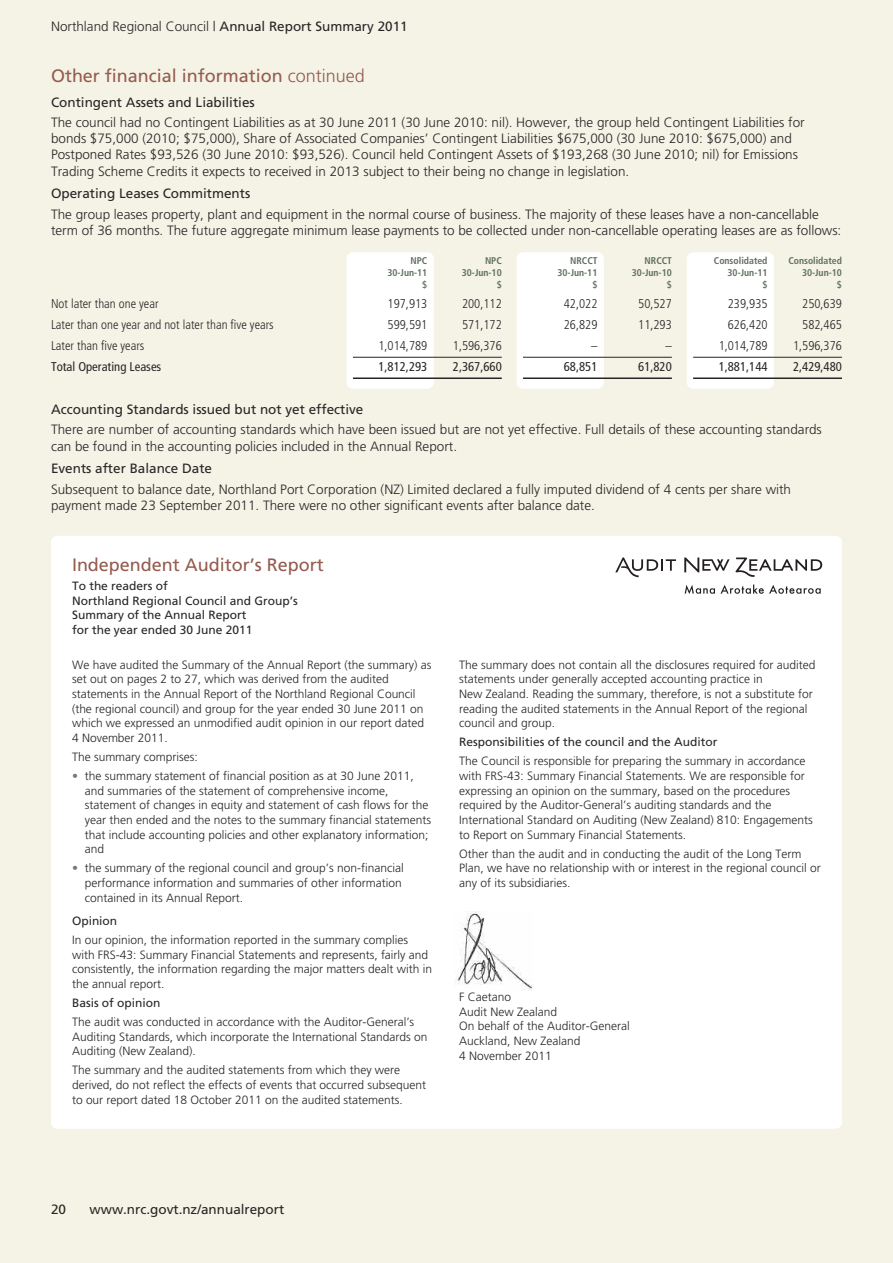
<style>
.page{position:relative;width:893px;height:1263px;background:#f4f3e6}
.page>*{position:absolute;margin:0;border:0;box-sizing:border-box;transform-origin:0 0}
.t1{font:18px "Frutiger Maori";color:#955b4f}
.t2{font:300 13.5px/16.2px "Frutiger Maori";color:#272627}
.t3{font:13.5px "Frutiger Maori";color:#272627}
.t4{font:300 13.5px "Frutiger";color:#272627}
.t5{font:300 condensed 12.75px "Frutiger Maori";color:#272627}
.t6{font:condensed 12.75px "Frutiger Maori";color:#272627}
.t7{font:300 12px/14.7px "Frutiger Maori";color:#272627}
.t8{font:12px/14.7px "Frutiger Maori";color:#272627}
.t9{font:700 condensed 9.75px "Frutiger Maori";color:#606f5f}
.s1{font-weight:400}
.s2{font-weight:300}
.s3{color:#76787b}
</style>
<div class="page">
<div style="left:51px;top:536px;width:791px;height:593px;background:#fff;border-radius:6px"></div>
<svg style="left:685px;top:584px;width:136px;height:10px"></svg>
<svg style="left:684px;top:557px;width:138px;height:20px"></svg>
<svg style="left:615px;top:557px;width:61px;height:20px"></svg>
<div style="left:687px;top:252px;width:87px;height:137px;background:#fff;border-radius:6px"></div>
<div style="left:517px;top:252px;width:87px;height:137px;background:#fff;border-radius:6px"></div>
<div style="left:347px;top:252px;width:87px;height:137px;background:#fff;border-radius:6px"></div>
<hr style="left:693px;top:357px;width:149px;height:1px;background:#272627">
<hr style="left:523px;top:357px;width:149px;height:1px;background:#272627">
<hr style="left:353px;top:357px;width:149px;height:1px;background:#272627">
<hr style="left:693px;top:377px;width:149px;height:2px;background:#272627">
<hr style="left:523px;top:377px;width:149px;height:2px;background:#272627">
<hr style="left:353px;top:377px;width:149px;height:2px;background:#272627">
<img style="left:454px;top:912px;width:79px;height:78px">
<p class="t4" style="left:51px;top:21px;width:358px">Northland Regional Council | <span class="s1">Annual Report Summary 2011</span></p>
<h1 class="t1" style="left:51px;top:69px;width:315px">Other financial information <span class="s2">continued</span></h1>
<p class="t3" style="left:51px;top:97px;width:205px">Contingent Assets and Liabilities</p>
<p class="t2" style="left:51px;top:115px;width:755px">The council had no Contingent Liabilities as at 30 June 2011 (30 June 2010: nil). However, the group held Contingent Liabilities for bonds $75,000 (2010; $75,000), Share of Associated Companies’ Contingent Liabilities $675,000 (30 June 2010: $675,000) and Postponed Rates $93,526 (30 June 2010: $93,526). Council held Contingent Assets of $193,268 (30 June 2010; nil) for Emissions Trading Scheme Credits it expects to received in 2013 subject to their being no change in legislation.</p>
<p class="t3" style="left:51px;top:188px;width:201px">Operating Leases Commitments</p>
<p class="t2" style="left:51px;top:207px;width:792px">The group leases property, plant and equipment in the normal course of business. The majority of these leases have a non-cancellable term of 36 months. The future aggregate minimum lease payments to be collected under non-cancellable operating leases are as follows:</p>
<p class="t9" style="left:411px;top:257px;width:18px">NPC</p>
<p class="t9" style="left:485px;top:257px;width:18px">NPC</p>
<p class="t9" style="left:570px;top:257px;width:29px">NRCCT</p>
<p class="t9" style="left:645px;top:257px;width:29px">NRCCT</p>
<p class="t9" style="left:714px;top:257px;width:55px">Consolidated</p>
<p class="t9" style="left:788px;top:257px;width:55px">Consolidated</p>
<p class="t9" style="left:387px;top:269px;width:41px">30-Jun-11</p>
<p class="t9" style="left:462px;top:269px;width:41px">30-Jun-10</p>
<p class="t9" style="left:557px;top:269px;width:41px">30-Jun-11</p>
<p class="t9" style="left:632px;top:269px;width:41px">30-Jun-10</p>
<p class="t9" style="left:728px;top:269px;width:41px">30-Jun-11</p>
<p class="t9" style="left:802px;top:269px;width:41px">30-Jun-10</p>
<p class="t9" style="left:422px;top:281px;width:7px">$</p>
<p class="t9" style="left:497px;top:281px;width:7px">$</p>
<p class="t9" style="left:592px;top:281px;width:7px">$</p>
<p class="t9" style="left:667px;top:281px;width:7px">$</p>
<p class="t9" style="left:762px;top:281px;width:7px">$</p>
<p class="t9" style="left:837px;top:281px;width:7px">$</p>
<p class="t5" style="left:51px;top:299px;width:109px">Not later than one year</p>
<p class="t5" style="left:388px;top:299px;width:41px">197,913</p>
<p class="t5" style="left:462px;top:299px;width:41px">200,112</p>
<p class="t5" style="left:564px;top:299px;width:35px">42,022</p>
<p class="t5" style="left:638px;top:299px;width:35px">50,527</p>
<p class="t5" style="left:728px;top:299px;width:41px">239,935</p>
<p class="t5" style="left:802px;top:299px;width:41px">250,639</p>
<p class="t5" style="left:51px;top:320px;width:224px">Later than one year and not later than five years</p>
<p class="t5" style="left:388px;top:320px;width:41px">599,591</p>
<p class="t5" style="left:462px;top:320px;width:41px">571,172</p>
<p class="t5" style="left:564px;top:320px;width:35px">26,829</p>
<p class="t5" style="left:638px;top:320px;width:35px">11,293</p>
<p class="t5" style="left:728px;top:320px;width:41px">626,420</p>
<p class="t5" style="left:802px;top:320px;width:41px">582,465</p>
<p class="t5" style="left:51px;top:341px;width:95px">Later than five years</p>
<p class="t5" style="left:378px;top:341px;width:50px">1,014,789</p>
<p class="t5" style="left:453px;top:341px;width:50px">1,596,376</p>
<p class="t5" style="left:591px;top:341px;width:8px">–</p>
<p class="t5" style="left:665px;top:341px;width:8px">–</p>
<p class="t5" style="left:719px;top:341px;width:50px">1,014,789</p>
<p class="t5" style="left:793px;top:341px;width:50px">1,596,376</p>
<p class="t6" style="left:51px;top:362px;width:112px">Total Operating Leases</p>
<p class="t6" style="left:378px;top:362px;width:50px">1,812,293</p>
<p class="t6" style="left:453px;top:362px;width:50px">2,367,660</p>
<p class="t6" style="left:564px;top:362px;width:35px">68,851</p>
<p class="t6" style="left:638px;top:362px;width:35px">61,820</p>
<p class="t6" style="left:719px;top:362px;width:50px">1,881,144</p>
<p class="t6" style="left:793px;top:362px;width:50px">2,429,480</p>
<p class="t3" style="left:51px;top:404px;width:314px">Accounting Standards issued but not yet effective</p>
<p class="t2" style="left:51px;top:423px;width:772px">There are number of accounting standards which have been issued but are not yet effective. Full details of these accounting standards can be found in the accounting policies included in the Annual Report.</p>
<p class="t3" style="left:51px;top:463px;width:163px">Events after Balance Date</p>
<p class="t2" style="left:51px;top:482px;width:742px">Subsequent to balance date, Northland Port Corporation (NZ) Limited declared a fully imputed dividend of 4 cents per share with payment made 23 September 2011. There were no other significant events after balance date.</p>
<h1 class="t1" style="left:72px;top:557px;width:253px">Independent Auditor’s Report</h1>
<p class="t8" style="left:72px;top:579px;width:227px">To the readers of<br>Northland Regional Council and Group’s<br>Summary of the Annual Report<br>for the year ended 30 June 2011</p>
<p class="t7" style="left:72px;top:658px;width:361px">We have audited the Summary of the Annual Report (the summary) as set out on pages 2 to 27, which was derived from the audited statements in the Annual Report of the Northland Regional Council (the regional council) and group for the year ended 30 June 2011 on which we expressed an unmodified audit opinion in our report dated 4 November 2011.</p>
<p class="t7" style="left:72px;top:750px;width:127px">The summary comprises:</p>
<p class="t7" style="left:85px;top:769px;width:348px;text-indent:-13px"><span class="s3">•</span> the summary statement of financial position as at 30 June 2011, and summaries of the statement of comprehensive income, statement of changes in equity and statement of cash flows for the year then ended and the notes to the summary financial statements that include accounting policies and other explanatory information; and</p>
<p class="t7" style="left:85px;top:862px;width:320px;text-indent:-13px"><span class="s3">•</span> the summary of the regional council and group’s non-financial performance information and summaries of other information contained in its Annual Report.</p>
<p class="t8" style="left:72px;top:914px;width:47px">Opinion</p>
<p class="t7" style="left:72px;top:933px;width:362px">In our opinion, the information reported in the summary complies with FRS-43: Summary Financial Statements and represents, fairly and consistently, the information regarding the major matters dealt with in the annual report.</p>
<p class="t8" style="left:72px;top:996px;width:90px">Basis of opinion</p>
<p class="t7" style="left:72px;top:1015px;width:357px">The audit was conducted in accordance with the Auditor-General’s<br>Auditing Standards, which incorporate the International Standards on<br>Auditing (New Zealand).</p>
<p class="t7" style="left:72px;top:1064px;width:356px">The summary and the audited statements from which they were derived, do not reflect the effects of events that occurred subsequent to our report dated 18 October 2011 on the audited statements.</p>
<p class="t7" style="left:459px;top:658px;width:358px">The summary does not contain all the disclosures required for audited statements under generally accepted accounting practice in<br>New Zealand. Reading the summary, therefore, is not a substitute for reading the audited statements in the Annual Report of the regional council and group.</p>
<p class="t8" style="left:459px;top:736px;width:260px">Responsibilities of the council and the Auditor</p>
<p class="t7" style="left:459px;top:755px;width:355px">The Council is responsible for preparing the summary in accordance with FRS-43: Summary Financial Statements. We are responsible for expressing an opinion on the summary, based on the procedures required by the Auditor-General’s auditing standards and the International Standard on Auditing (New Zealand) 810: Engagements to Report on Summary Financial Statements.</p>
<p class="t7" style="left:459px;top:847px;width:363px">Other than the audit and in conducting the audit of the Long Term<br>Plan, we have no relationship with or interest in the regional council or any of its subsidiaries.</p>
<p class="t7" style="left:459px;top:990px;width:172px">F Caetano<br>Audit New Zealand<br>On behalf of the Auditor-General<br>Auckland, New Zealand<br>4 November 2011</p>
<p class="t3" style="left:51px;top:1204px;width:16px">20</p>
<p class="t3" style="left:90px;top:1204px;width:196px">www.nrc.govt.nz/annualreport</p>
</div>
